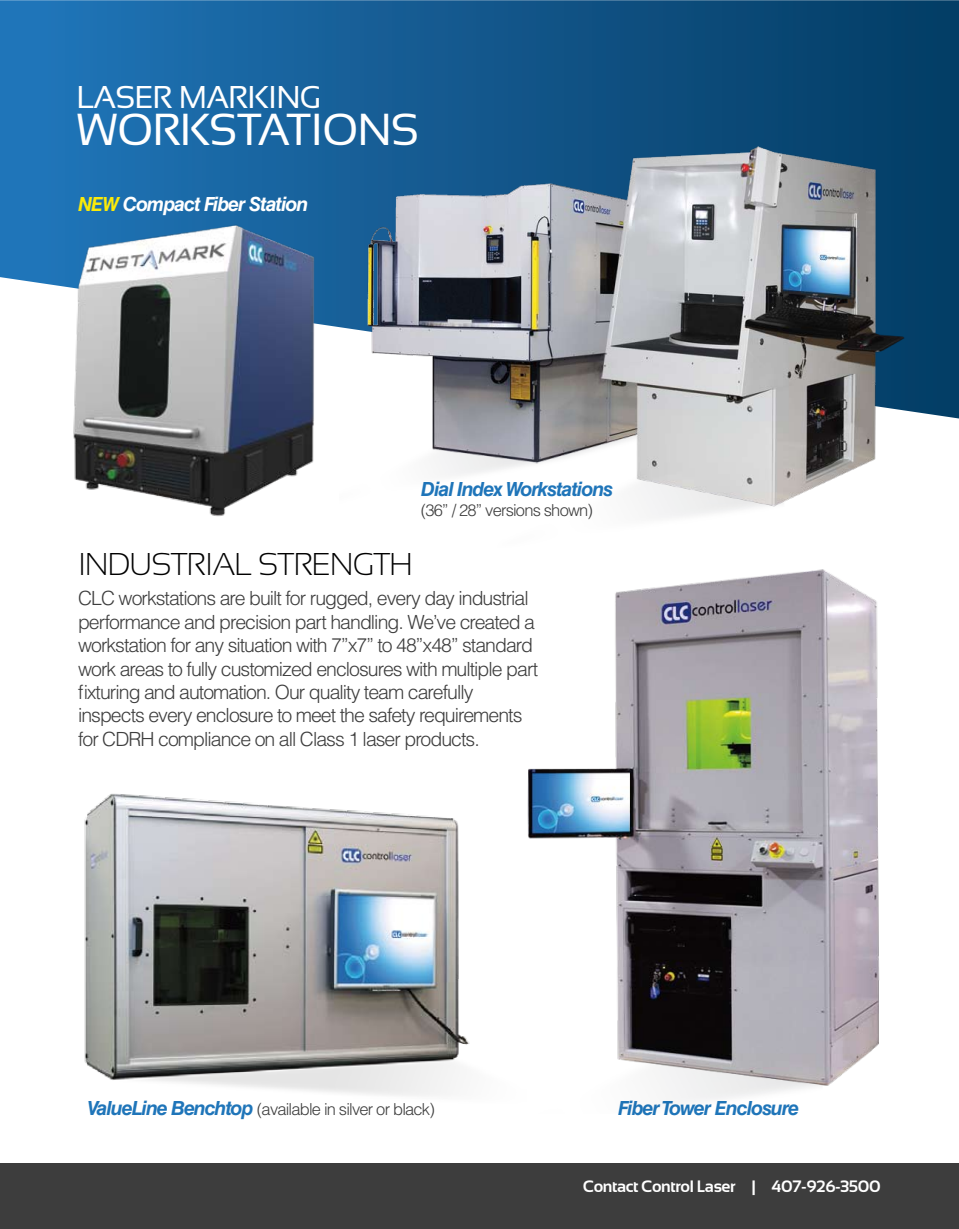
<style>
.page{position:relative;width:959px;height:1229px;background:#fff}
.page>*{position:absolute;margin:0;border:0;box-sizing:border-box;transform-origin:0 0}
.t1{font:44.85px "Sansation";letter-spacing:-.025em;color:#fff}
.t2{font:300 31.5px "Sansation";letter-spacing:-.025em;color:#010000}
.t3{font:31.5px "Sansation";letter-spacing:-.025em;color:#fff}
.t4{font:300 19.5px/23.4px "Helvetica LT Std";letter-spacing:-.05em;color:#3d3d3d}
.t5{font:italic 700 19.5px "Helvetica LT Std";letter-spacing:-.05em;color:#1f75b9}
.t6{font:italic 700 19.5px "Helvetica LT Std";letter-spacing:-.05em;color:#fff}
.t7{font:300 16.5px "Helvetica LT Std";letter-spacing:-.05em;color:#3d3d3d}
.t8{font:700 16.5px "Sansation";letter-spacing:-.025em;color:#fff}
.s1{color:#fbea09}
.s2{font-weight:700;font-style:italic;font-size:19.5px;color:#1f75b9}
</style>
<div class="page">
<svg style="left:0;top:0;width:958px;height:418px;background:#135b91"></svg>
<img style="left:84px;top:793px;width:318px;height:303px">
<img style="left:402px;top:581px;width:478px;height:520px">
<img style="left:339px;top:78px;width:591px;height:503px">
<img style="left:0;top:151px;width:517px;height:408px">
<div style="left:0;top:1163px;width:958px;height:65px;background:#3d3d3d"></div>
<h2 class="t3" style="left:77px;top:79px;width:246px">LASER MARKING</h2>
<h1 class="t1" style="left:77px;top:105px;width:344px">WORKSTATIONS</h1>
<p class="t6" style="left:78px;top:192px;width:232px"><span class="s1">NEW</span> Compact Fiber Station</p>
<p class="t5" style="left:421px;top:477px;width:194px">Dial Index Workstations</p>
<p class="t7" style="left:421px;top:500px;width:173px">(36” / 28” versions shown)</p>
<h2 class="t2" style="left:78px;top:546px;width:336px">INDUSTRIAL STRENGTH</h2>
<p class="t4" style="left:78px;top:586px;width:462px">CLC workstations are built for rugged, every day industrial performance and precision part handling. We’ve created a workstation for any situation with 7”x7” to 48”x48” standard work areas to fully customized enclosures with multiple part fixturing and automation. Our quality team carefully inspects every enclosure to meet the safety requirements for CDRH compliance on all Class 1 laser products.</p>
<p class="t7" style="left:87px;top:1098px;width:349px"><span class="s2">ValueLine Benchtop</span> (available in silver or black)</p>
<p class="t5" style="left:618px;top:1096px;width:182px">Fiber Tower Enclosure</p>
<p class="t8" style="left:583px;top:1177px;width:299px">Contact Control Laser | 407-926-3500</p>
</div>
